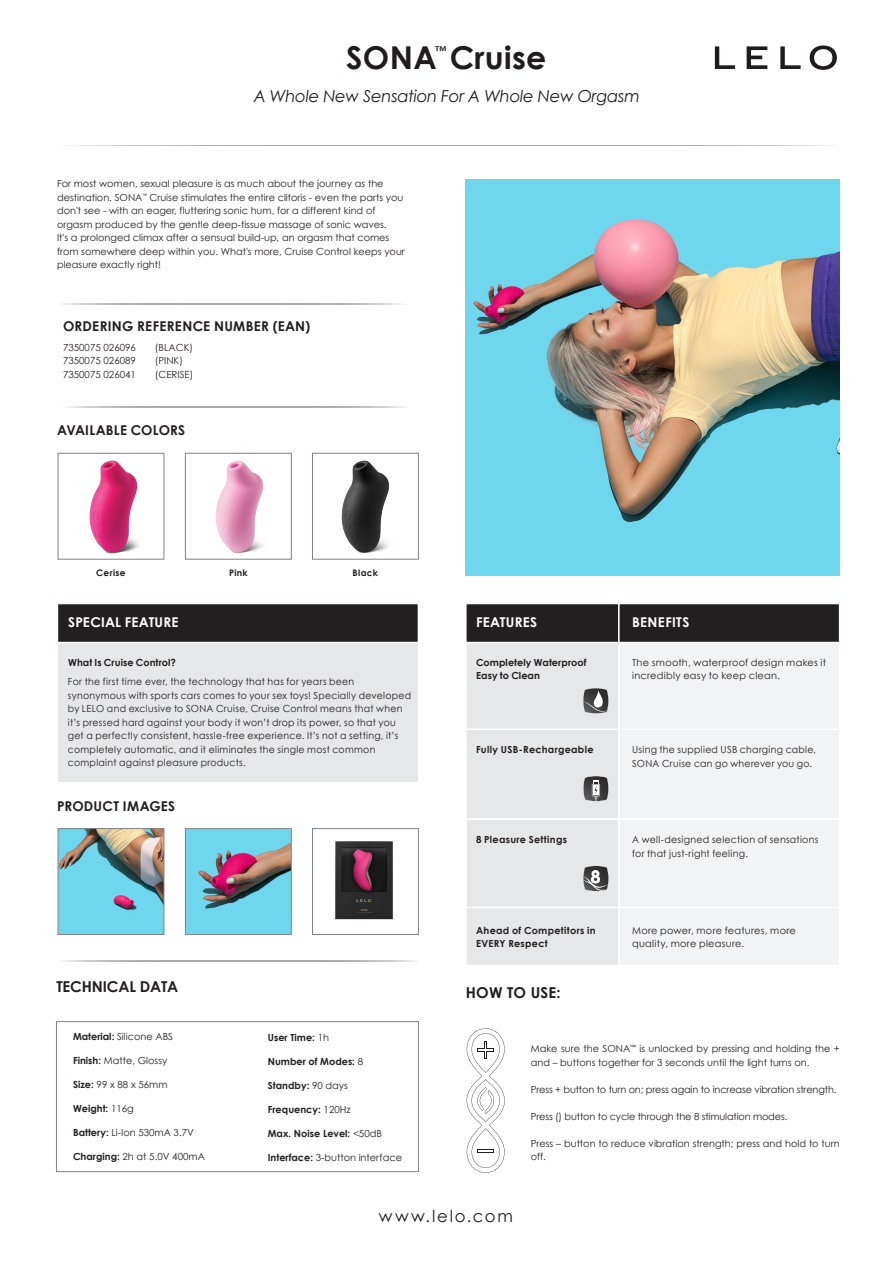
<style>
.page{position:relative;width:893px;height:1263px;background:#fff}
.page>*{position:absolute;margin:0;border:0;box-sizing:border-box;transform-origin:0 0}
.t1{font:700 31.5px "Century Gothic";letter-spacing:.01em;color:#201c1d}
.t2{font:700 17.25px "Century Gothic";color:#fff}
.t3{font:italic 16.5px "Century Gothic";letter-spacing:-.02em;color:#201d1e}
.t4{font:16.5px "Century Gothic";letter-spacing:.11em;color:#201c1d}
.t5{font:700 15px "Century Gothic";letter-spacing:-.01em;color:#231f20}
.t6{font:700 15px "Century Gothic";letter-spacing:.01em;color:#201c1d}
.t7{font:700 13.5px "Century Gothic";letter-spacing:.015em;color:#231f20}
.t8{font:700 13.5px "Century Gothic";letter-spacing:.015em;color:#fff}
.t9{font:700 12.3px "Century Gothic";color:#201c1d}
.t10{font:9.75px/13.5px "Century Gothic";color:#231f20}
.t11{font:9.75px/13.5px "Century Gothic";letter-spacing:.03em;color:#231f20;scale:.96 1}
.t12{font:700 9.75px/13.5px "Century Gothic";letter-spacing:.01em;color:#231f20}
.t13{font:9.75px/13.5px "Century Gothic";letter-spacing:.03em;color:#231f20}
.t14{font:700 9.75px "Century Gothic";letter-spacing:.03em;color:#231f20}
.t15{font:700 9px "Century Gothic";letter-spacing:.04em;color:#201d1e}
.t16{font:4.35px "Century Gothic";color:#231f20}
.s1{font-weight:700}
.s2{font-weight:400}
</style>
<div class="page">
<img style="left:187px;top:830px;width:103px;height:103px">
<svg style="left:68px;top:145px;width:764px;height:1px"></svg>
<svg style="left:715px;top:46px;width:20px;height:23px"></svg>
<svg style="left:780px;top:46px;width:21px;height:23px"></svg>
<svg style="left:747px;top:46px;width:20px;height:23px"></svg>
<svg style="left:810px;top:46px;width:27px;height:24px"></svg>
<img style="left:466px;top:179px;width:374px;height:397px">
<div style="left:56px;top:1021px;width:363px;height:151px;border:1px solid #808385"></div>
<svg style="left:63px;top:961px;width:352px;height:1px"></svg>
<div style="left:465px;top:628px;width:155px;height:103px;background:#e6e7e9;border:1px solid #fff"></div>
<div style="left:618px;top:628px;width:222px;height:103px;background:#f2f3f4;border:1px solid #fff"></div>
<div style="left:465px;top:603px;width:155px;height:40px;background:#231f20;border:2px solid #fff"></div>
<div style="left:618px;top:603px;width:222px;height:40px;background:#231f20;border:2px solid #fff"></div>
<div style="left:465px;top:728px;width:155px;height:92px;background:#e6e7e9;border:1px solid #fff"></div>
<div style="left:618px;top:728px;width:222px;height:92px;background:#f2f3f4;border:1px solid #fff"></div>
<div style="left:465px;top:818px;width:155px;height:91px;background:#e6e7e9;border:2px solid #fff"></div>
<div style="left:618px;top:818px;width:223px;height:91px;background:#f2f3f4;border:2px solid #fff"></div>
<div style="left:465px;top:907px;width:155px;height:59px;background:#e6e7e9;border:2px solid #fff"></div>
<div style="left:618px;top:907px;width:222px;height:59px;background:#f2f3f4;border:2px solid #fff"></div>
<div style="left:58px;top:629px;width:360px;height:153px;background:#e6e7e9"></div>
<div style="left:57px;top:603px;width:362px;height:40px;background:#231f20;border:2px solid #fff"></div>
<svg style="left:466px;top:1028px;width:39px;height:145px"></svg>
<div style="left:58px;top:453px;width:106px;height:106px;border:1px solid #808385"></div>
<div style="left:185px;top:453px;width:107px;height:106px;border:1px solid #808385"></div>
<div style="left:312px;top:453px;width:107px;height:106px;border:1px solid #808385"></div>
<img style="left:77px;top:452px;width:70px;height:102px">
<img style="left:329px;top:452px;width:70px;height:102px">
<img style="left:203px;top:452px;width:70px;height:102px">
<img style="left:335px;top:841px;width:58px;height:79px">
<svg style="left:62px;top:304px;width:343px;height:1px"></svg>
<svg style="left:67px;top:407px;width:338px;height:1px"></svg>
<img style="left:60px;top:830px;width:102px;height:103px">
<div style="left:185px;top:828px;width:107px;height:107px;border:1px solid #808385"></div>
<div style="left:312px;top:828px;width:107px;height:107px;border:1px solid #808385"></div>
<div style="left:58px;top:828px;width:106px;height:107px;border:1px solid #808385"></div>
<svg style="left:62px;top:303px;width:338px;height:1px"></svg>
<svg style="left:583px;top:776px;width:26px;height:25px"></svg>
<svg style="left:583px;top:688px;width:26px;height:25px"></svg>
<svg style="left:583px;top:866px;width:26px;height:25px"></svg>
<h1 class="t1" style="left:346px;top:38px;width:202px">SONA Cruise</h1>
<p class="t9" style="left:435px;top:42px;width:14px">™</p>
<h3 class="t3" style="left:254px;top:86px;width:388px">A Whole New Sensation For A Whole New Orgasm</h3>
<p class="t10" style="left:57px;top:177px;width:328px">For most women, sexual pleasure is as much about the journey as the destination. SONA</p>
<p class="t10" style="left:57px;top:190px;width:349px;text-indent:92px">Cruise stimulates the entire clitoris - even the parts you don't see - with an eager, fluttering sonic hum, for a different kind of orgasm produced by the gentle deep-tissue massage of sonic waves.<br>It's a prolonged climax after a sensual build-up, an orgasm that comes from somewhere deep within you. What's more, Cruise Control keeps your pleasure exactly right!</p>
<p class="t16" style="left:142px;top:192px;width:6px">™</p>
<h3 class="t7" style="left:63px;top:318px;width:249px">ORDERING REFERENCE NUMBER (EAN)</h3>
<p class="t10" style="left:63px;top:340px;width:74px">7350075 026096</p>
<p class="t10" style="left:155px;top:340px;width:40px">(BLACK)</p>
<p class="t10" style="left:63px;top:354px;width:74px">7350075 026089</p>
<p class="t10" style="left:155px;top:354px;width:30px">(PINK)</p>
<p class="t10" style="left:63px;top:367px;width:74px">7350075 026041</p>
<p class="t10" style="left:155px;top:367px;width:40px">(CERISE)</p>
<h3 class="t7" style="left:57px;top:422px;width:130px">AVAILABLE COLORS</h3>
<p class="t15" style="left:96px;top:567px;width:31px">Cerise</p>
<p class="t15" style="left:229px;top:567px;width:20px">Pink</p>
<p class="t15" style="left:353px;top:567px;width:27px">Black</p>
<h3 class="t8" style="left:68px;top:614px;width:112px">SPECIAL FEATURE</h3>
<p class="t12" style="left:68px;top:655px;width:109px">What Is Cruise Control?</p>
<p class="t11" style="left:68px;top:675px;width:359px">For the first time ever, the technology that has for years been synonymous with sports cars comes to your sex toys! Specially developed by LELO and exclusive to SONA Cruise, Cruise Control means that when it’s pressed hard against your body it won’t drop its power, so that you get a perfectly consistent, hassle-free experience. It’s not a setting, it’s completely automatic, and it eliminates the single most common complaint against pleasure products.</p>
<h3 class="t7" style="left:57px;top:797px;width:120px">PRODUCT IMAGES</h3>
<h3 class="t5" style="left:56px;top:977px;width:123px">TECHNICAL DATA</h3>
<p class="t10" style="left:73px;top:1029px;width:102px"><span class="s1">Material:</span> Silicone ABS</p>
<p class="t10" style="left:73px;top:1053px;width:96px"><span class="s1">Finish:</span> Matte, Glossy</p>
<p class="t10" style="left:73px;top:1077px;width:96px"><span class="s1">Size:</span> 99 x 88 x 56mm</p>
<p class="t12" style="left:73px;top:1101px;width:62px">Weight: <span class="s2">116g</span></p>
<p class="t10" style="left:73px;top:1125px;width:122px"><span class="s1">Battery:</span> Li-Ion 530mA 3.7V</p>
<p class="t10" style="left:73px;top:1149px;width:133px"><span class="s1">Charging:</span> 2h at 5.0V 400mA</p>
<p class="t12" style="left:268px;top:1030px;width:63px">User Time: <span class="s2">1h</span></p>
<p class="t12" style="left:268px;top:1054px;width:97px">Number of Modes: <span class="s2">8</span></p>
<p class="t12" style="left:268px;top:1078px;width:82px">Standby: <span class="s2">90 days</span></p>
<p class="t12" style="left:268px;top:1102px;width:84px">Frequency: <span class="s2">120Hz</span></p>
<p class="t12" style="left:268px;top:1126px;width:116px">Max. Noise Level: <span class="s2">&lt;50dB</span></p>
<p class="t10" style="left:268px;top:1150px;width:136px"><span class="s1">Interface:</span> 3-button interface</p>
<h3 class="t8" style="left:476px;top:614px;width:63px">FEATURES</h3>
<p class="t12" style="left:476px;top:655px;width:112px">Completely Waterproof<br>Easy to Clean</p>
<h3 class="t8" style="left:632px;top:614px;width:59px">BENEFITS</h3>
<p class="t13" style="left:632px;top:655px;width:195px">The smooth, waterproof design makes it incredibly easy to keep clean.</p>
<p class="t14" style="left:476px;top:744px;width:119px">Fully USB-Rechargeable</p>
<p class="t11" style="left:632px;top:743px;width:193px">Using the supplied USB charging cable,<br>SONA Cruise can go wherever you go.</p>
<p class="t14" style="left:476px;top:833px;width:93px">8 Pleasure Settings</p>
<p class="t13" style="left:632px;top:833px;width:188px">A well-designed selection of sensations for that just-right feeling.</p>
<h2 class="t2" style="left:591px;top:866px;width:11px">8</h2>
<p class="t12" style="left:476px;top:923px;width:121px">Ahead of Competitors in<br>EVERY Respect</p>
<p class="t13" style="left:632px;top:923px;width:165px">More power, more features, more quality, more pleasure.</p>
<h3 class="t6" style="left:466px;top:983px;width:96px">HOW TO USE:</h3>
<p class="t10" style="left:531px;top:1042px;width:310px">Make sure the SONA<sup>™</sup> is unlocked by pressing and holding the + and – buttons together for 3 seconds until the light turns on.</p>
<p class="t10" style="left:531px;top:1082px;width:307px">Press + button to turn on; press again to increase vibration strength.</p>
<p class="t10" style="left:531px;top:1109px;width:258px">Press () button to cycle through the 8 stimulation modes.</p>
<p class="t10" style="left:531px;top:1136px;width:310px">Press – button to reduce vibration strength; press and hold to turn off.</p>
<h3 class="t4" style="left:379px;top:1205px;width:136px">www.lelo.com</h3>
</div>
